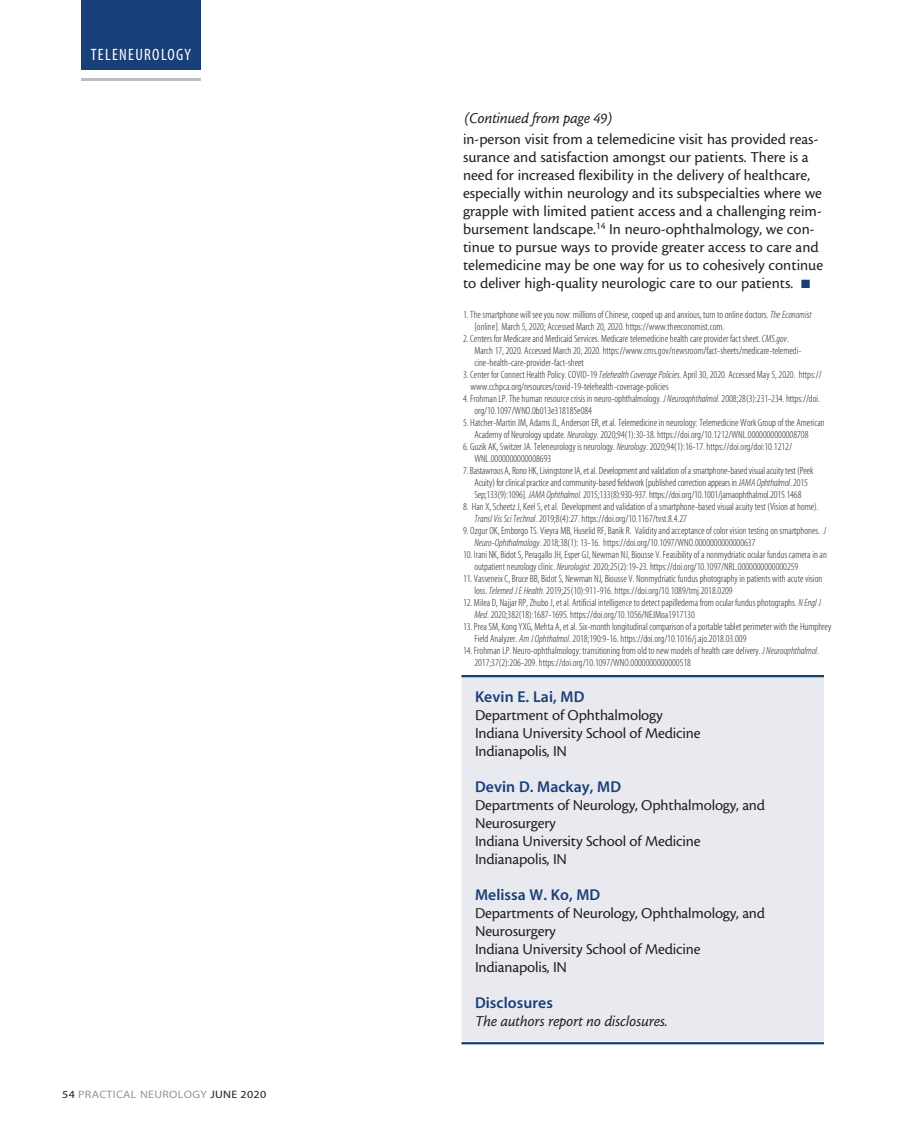
<style>
.page{position:relative;width:905px;height:1134px;background:#fff}
.page>*{position:absolute;margin:0;border:0;box-sizing:border-box;transform-origin:0 0}
.t1{font:16.5px "Myriad MM 400 300";letter-spacing:.08em;color:#fff}
.body{font:15.75px/18px "Cronos MM 408 10";color:#231f20}
.bio_info{font:15.75px/18px "Cronos MM 408 10";letter-spacing:-.01em;color:#231f20}
.bio_name{font:15.75px "Myriad MM 565 600";letter-spacing:.005em;color:#193f78}
.bio_info-2{font:15.75px "Cronos MM It 408 10";letter-spacing:-.01em;color:#231f20}
.body-2{font:15.75px "Cronos MM It 408 10";letter-spacing:-.01em;color:#231f20}
.t2{font:10.8px "Myriad MM 400 600";letter-spacing:.025em;color:#939598;scale:1.11 1}
.footnotes_10{font:10.5px/12px "Myriad MM 215 300";color:#231f20}
.footnotes_1-9{font:10.5px/12px "Myriad MM 215 300";color:#231f20}
.s1{color:#231f20}
.s2{color:#193f78}
.s3{font-family:"Myriad MM It 215 300"}
</style>
<div class="page">
<div style="left:81px;top:0;width:120px;height:69px;background:#193f78"></div>
<hr style="left:81px;top:78px;width:120px;height:3px;background:#bcbdc0">
<div style="left:461px;top:675px;width:363px;height:366px;background:#e9e9f0"></div>
<hr style="left:461px;top:1042px;width:363px;height:2px;background:#193f78">
<hr style="left:461px;top:675px;width:363px;height:2px;background:#193f78">
<p class="t1" style="left:91px;top:47px;width:102px">TELENEUROLOGY</p>
<p class="t2" style="left:62px;top:1089px;width:185px"><span class="s1">54</span> PRACTICAL NEUROLOGY <span class="s1">JUNE 2020</span></p>
<p class="body-2" style="left:464px;top:109px;width:149px">(Continued from page 49)</p>
<p class="body" style="left:463px;top:130px;width:361px">in‑person visit from a telemedicine visit has provided reas‑ surance and satisfaction amongst our patients. There is a need for increased flexibility in the delivery of healthcare, especially within neurology and its subspecialties where we grapple with limited patient access and a challenging reim‑ bursement landscape.<sup>14</sup> In neuro‑ophthalmology, we con‑ tinue to pursue ways to provide greater access to care and telemedicine may be one way for us to cohesively continue to deliver high‑quality neurologic care to our patients. <span class="s2">■</span></p>
<p class="footnotes_10" style="left:474px;top:309px;width:339px;text-indent:-11px">1. The smartphone will see you now: millions of Chinese, cooped up and anxious, turn to online doctors. <span class="s3">The Economist </span>[online]. March 5, 2020; Accessed March 20, 2020. https://www.theeconomist.com.</p>
<p class="footnotes_10" style="left:474px;top:333px;width:329px;text-indent:-11px">2. Centers for Medicare and Medicaid Services. Medicare telemedicine health care provider fact sheet. <span class="s3">CMS.gov</span>.<br>March 17, 2020. Accessed March 20, 2020. https://www.cms.gov/newsroom/fact‑sheets/medicare‑telemedi‑ cine‑health‑care‑provider‑fact‑sheet</p>
<p class="footnotes_1-9" style="left:470px;top:369px;width:352px;text-indent:-8px">3. Center for Connect Health Policy. COVID‑19 <span class="s3">Telehealth Coverage Policies</span>. April 30, 2020. Accessed May 5, 2020. https:// www.cchpca.org/resources/covid‑19‑telehealth‑coverage‑policies</p>
<p class="footnotes_10" style="left:474px;top:393px;width:347px;text-indent:-11px">4. Frohman LP. The human resource crisis in neuro‑ophthalmology. <span class="s3">J Neuroophthalmol.</span> 2008;28(3):231‑234. https://doi. org/10.1097/WNO.0b013e318185e084</p>
<p class="footnotes_10" style="left:463px;top:417px;width:363px;text-align:center">5. Hatcher‑Martin JM, Adams JL, Anderson ER, et al. Telemedicine in neurology: Telemedicine Work Group of the American<br>Academy of Neurology update. <span class="s3">Neurology</span>. 2020;94(1):30‑38. https://doi.org/10.1212/WNL.0000000000008708</p>
<p class="footnotes_10" style="left:474px;top:441px;width:319px;text-indent:-11px">6. Guzik AK, Switzer JA. Teleneurology is neurology. <span class="s3">Neurology</span>. 2020;94(1):16‑17. https://doi.org/doi:10.1212/<br>WNL.0000000000008693</p>
<p class="footnotes_10" style="left:463px;top:465px;width:352px;text-align:center">7. Bastawrous A, Rono HK, Livingstone IA, et al. Development and validation of a smartphone‑based visual acuity test (Peek<br>Acuity) for clinical practice and community‑based fieldwork [published correction appears in <span class="s3">JAMA Ophthalmol</span>. 2015<br>Sep;133(9):1096]. <span class="s3">JAMA Ophthalmol.</span> 2015;133(8):930‑937. https://doi.org/10.1001/jamaophthalmol.2015.1468</p>
<p class="footnotes_10" style="left:474px;top:501px;width:346px;text-indent:-11px">8. Han X, Scheetz J, Keel S, et al. Development and validation of a smartphone‑based visual acuity test (Vision at home).<br><span class="s3">Transl Vis Sci Technol</span>. 2019;8(4):27. https://doi.org/10.1167/tvst.8.4.27</p>
<p class="footnotes_10" style="left:474px;top:525px;width:353px;text-indent:-11px">9. Ozgur OK, Emborgo TS. Vieyra MB, Huselid RF, Banik R. Validity and acceptance of color vision testing on smartphones. <span class="s3">J<br>Neuro‑Ophthalmology</span>. 2018;38(1): 13‑16. https://doi.org/10.1097/WNO.0000000000000637</p>
<p class="footnotes_10" style="left:474px;top:549px;width:354px;text-indent:-11px">10. Irani NK, Bidot S, Peragallo JH, Esper GJ, Newman NJ, Biousse V. Feasibility of a nonmydriatic ocular fundus camera in an outpatient neurology clinic. <span class="s3">Neurologist</span>. 2020;25(2):19‑23. https://doi.org/10.1097/NRL.0000000000000259</p>
<p class="footnotes_10" style="left:474px;top:573px;width:349px;text-indent:-11px">11. Vasseneix C, Bruce BB, Bidot S, Newman NJ, Biousse V. Nonmydriatic fundus photography in patients with acute vision loss. <span class="s3">Telemed J E Health</span>. 2019;25(10):911‑916. https://doi.org/10.1089/tmj.2018.0209</p>
<p class="footnotes_10" style="left:474px;top:597px;width:348px;text-indent:-11px">12. Milea D, Najjar RP, Zhubo J, et al. Artificial intelligence to detect papilledema from ocular fundus photographs. <span class="s3">N Engl J<br>Med</span>. 2020;382(18):1687‑1695. https://doi.org/10.1056/NEJMoa1917130</p>
<p class="footnotes_10" style="left:474px;top:621px;width:358px;text-indent:-11px">13. Prea SM, Kong YXG, Mehta A, et al. Six‑month longitudinal comparison of a portable tablet perimeter with the Humphrey<br>Field Analyzer. <span class="s3">Am J Ophthalmol</span>. 2018;190:9‑16. https://doi.org/10.1016/j.ajo.2018.03.009</p>
<p class="footnotes_10" style="left:474px;top:645px;width:346px;text-indent:-11px">14. Frohman LP. Neuro‑ophthalmology: transitioning from old to new models of health care delivery. <span class="s3">J Neuroophthalmol</span>.<br>2017;37(2):206‑209. https://doi.org/10.1097/WNO.0000000000000518</p>
<p class="bio_name" style="left:475px;top:689px;width:111px">Kevin E. Lai, MD</p>
<p class="bio_info" style="left:475px;top:706px;width:189px">Department of Ophthalmology</p>
<p class="bio_info" style="left:475px;top:724px;width:227px">Indiana University School of Medicine</p>
<p class="bio_info" style="left:475px;top:742px;width:94px">Indianapolis, IN</p>
<p class="bio_name" style="left:475px;top:779px;width:148px">Devin D. Mackay, MD</p>
<p class="bio_info" style="left:475px;top:796px;width:291px">Departments of Neurology, Ophthalmology, and<br>Neurosurgery</p>
<p class="bio_info" style="left:475px;top:832px;width:227px">Indiana University School of Medicine</p>
<p class="bio_info" style="left:475px;top:850px;width:94px">Indianapolis, IN</p>
<p class="bio_name" style="left:475px;top:887px;width:127px">Melissa W. Ko, MD</p>
<p class="bio_info" style="left:475px;top:904px;width:291px">Departments of Neurology, Ophthalmology, and<br>Neurosurgery</p>
<p class="bio_info" style="left:475px;top:940px;width:227px">Indiana University School of Medicine</p>
<p class="bio_info" style="left:475px;top:958px;width:94px">Indianapolis, IN</p>
<p class="bio_name" style="left:475px;top:995px;width:79px">Disclosures</p>
<p class="bio_info-2" style="left:475px;top:1013px;width:194px">The authors report no disclosures.</p>
</div>
